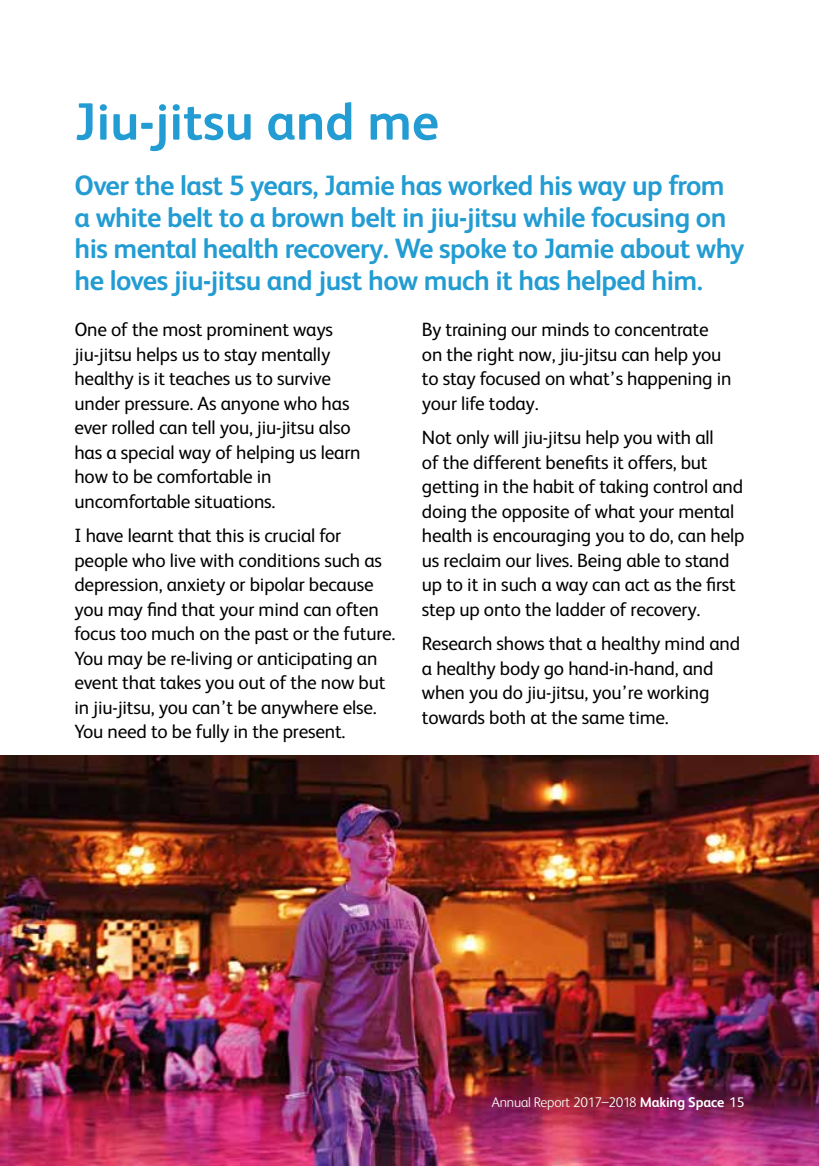
<style>
.page{position:relative;width:819px;height:1166px;background:#fff}
.page>*{position:absolute;margin:0;border:0;box-sizing:border-box;transform-origin:0 0}
.t1{font:700 52.5px "FS Albert";color:#229cd2}
.t2{font:700 28px/31.5px "FS Albert";letter-spacing:-.02em;color:#229cd2}
.t3{font:19.25px/24.5px "FS Albert";letter-spacing:-.01em;color:#000}
.t4{font:300 14px "FS Albert";letter-spacing:-.01em;color:#fff}
.s1{font-weight:700}
.s2{font-weight:400}
</style>
<div class="page">
<img style="left:0;top:756px;width:819px;height:410px">
<h1 class="t1" style="left:74px;top:86px;width:366px">Jiu-jitsu and me</h1>
<h2 class="t2" style="left:74px;top:169px;width:671px">Over the last 5 years, Jamie has worked his way up from a white belt to a brown belt in jiu-jitsu while focusing on his mental health recovery. We spoke to Jamie about why he loves jiu-jitsu and just how much it has helped him.</h2>
<p class="t3" style="left:74px;top:316px;width:288px">One of the most prominent ways jiu-jitsu helps us to stay mentally healthy is it teaches us to survive under pressure. As anyone who has ever rolled can tell you, jiu-jitsu also has a special way of helping us learn how to be comfortable in uncomfortable situations.</p>
<p class="t3" style="left:74px;top:522px;width:322px">I have learnt that this is crucial for people who live with conditions such as depression, anxiety or bipolar because you may find that your mind can often focus too much on the past or the future.<br>You may be re-living or anticipating an event that takes you out of the now but in jiu-jitsu, you can’t be anywhere else.<br>You need to be fully in the present.</p>
<p class="t3" style="left:422px;top:316px;width:311px">By training our minds to concentrate on the right now, jiu-jitsu can help you to stay focused on what’s happening in your life today.</p>
<p class="t3" style="left:422px;top:424px;width:324px">Not only will jiu-jitsu help you with all<br>of the different benefits it offers, but getting in the habit of taking control and doing the opposite of what your mental health is encouraging you to do, can help us reclaim our lives. Being able to stand up to it in such a way can act as the first step up onto the ladder of recovery.</p>
<p class="t3" style="left:422px;top:630px;width:319px">Research shows that a healthy mind and a healthy body go hand-in-hand, and when you do jiu-jitsu, you’re working towards both at the same time.</p>
<p class="t4" style="left:491px;top:1093px;width:254px">Annual Report 2017–2018 <span class="s1">Making Space</span> <span class="s2">15</span></p>
</div>
